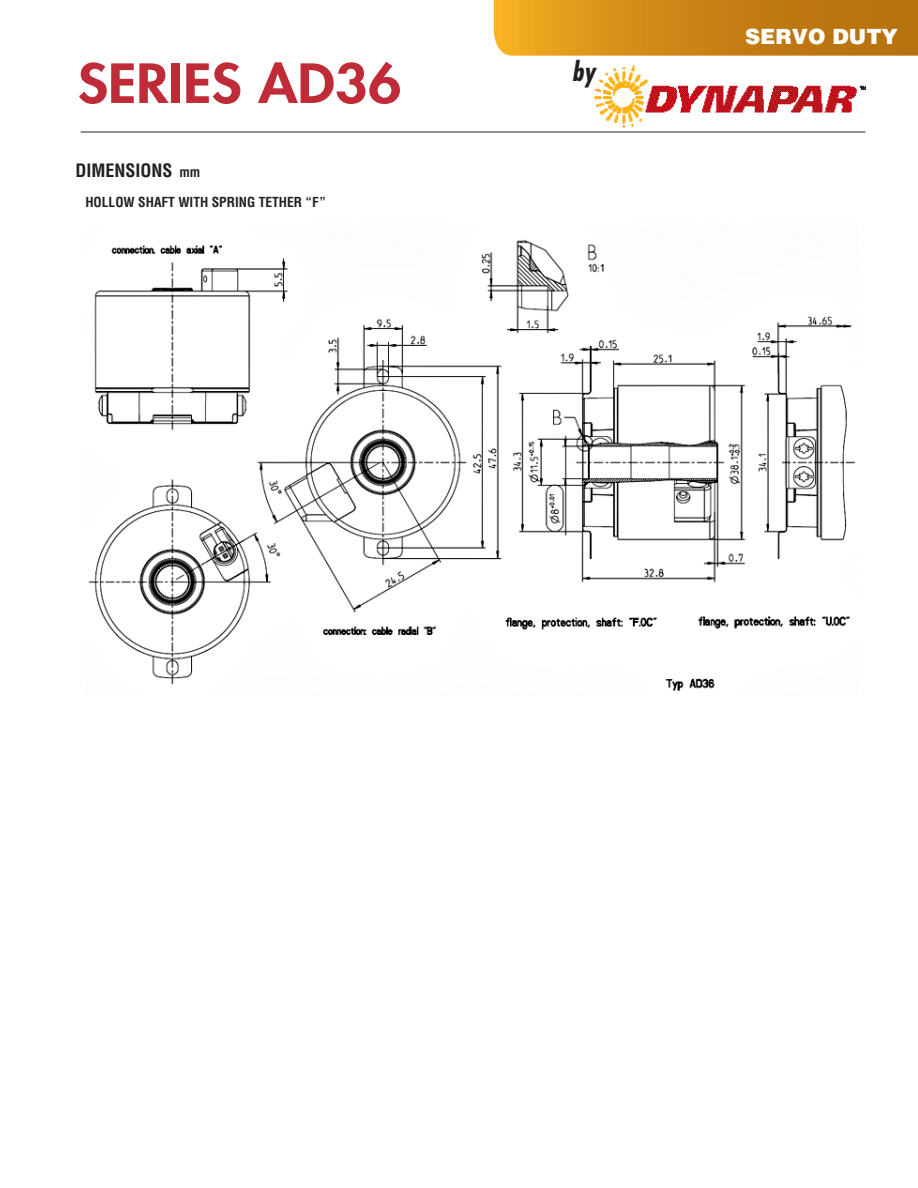
<style>
.page{position:relative;width:918px;height:1188px;background:#fff}
.page>*{position:absolute;margin:0;border:0;box-sizing:border-box;transform-origin:0 0}
.t1{font:800 52.5px "Futura";color:#bf2b37;scale:1.1 1}
.t2{font:italic 700 condensed 26.25px "Futura";color:#231f20}
.t3{font:900 21px "Helvetica";color:#fff}
.t4{font:700 condensed 18px "Helvetica";color:#231f20}
.t5{font:700 condensed 13.5px "Helvetica";color:#231f20}
.s1{font-size:13.5px}
</style>
<div class="page">
<svg style="left:494px;top:0;width:424px;height:56px;background:#cd8818"></svg>
<hr style="left:81px;top:132px;width:784px;height:1px;background:#231f20">
<img style="left:594px;top:65px;width:272px;height:63px">
<img style="left:88px;top:239px;width:768px;height:453px">
<p class="t1" style="left:78px;top:49px;width:296px">SERIES AD36</p>
<p class="t4" style="left:76px;top:159px;width:126px">DIMENSIONS <span class="s1">mm</span></p>
<p class="t5" style="left:85px;top:194px;width:242px">HOLLOW SHAFT WITH SPRING TETHER “F”</p>
<p class="t2" style="left:572px;top:54px;width:25px">by</p>
<p class="t3" style="left:745px;top:23px;width:154px">SERVO DUTY</p>
</div>
